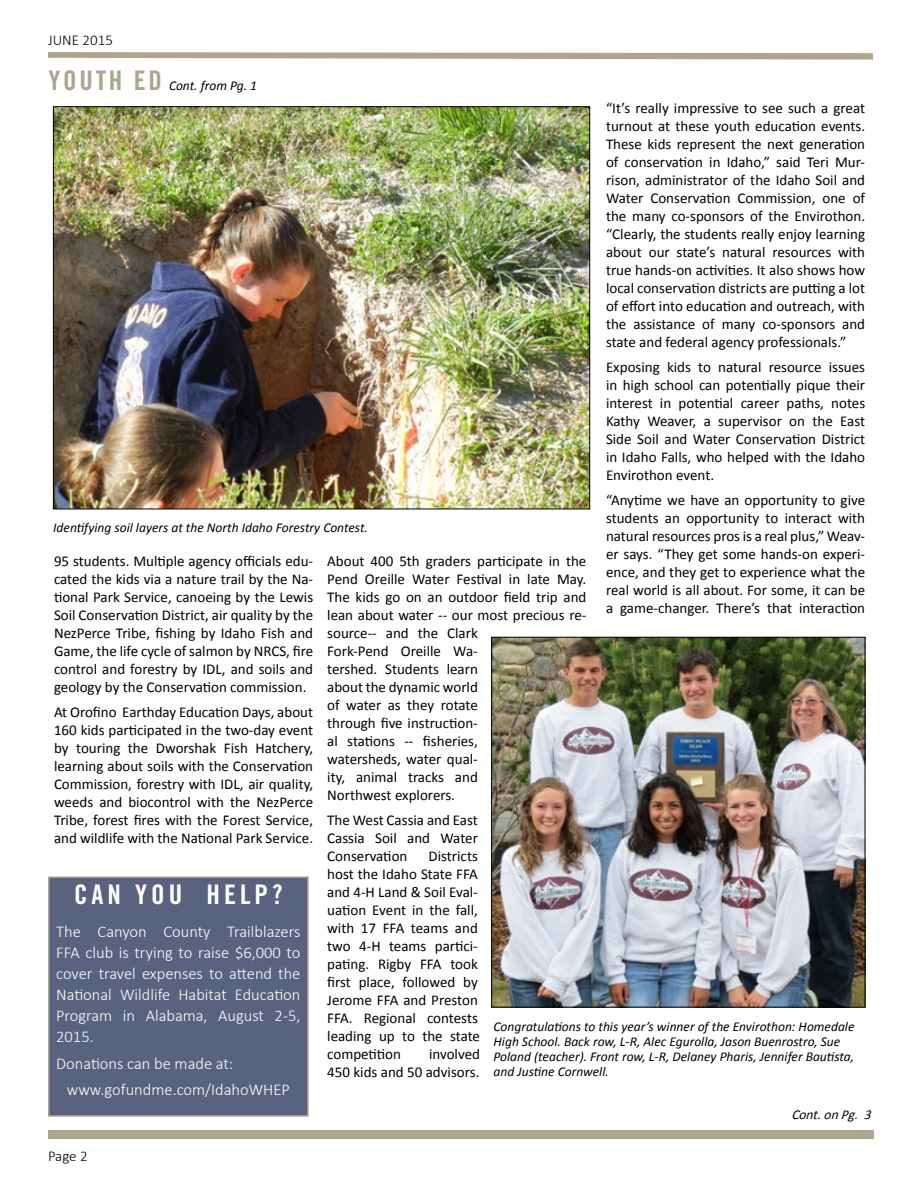
<style>
.page{position:relative;width:918px;height:1188px;background:#fff}
.page>*{position:absolute;margin:0;border:0;box-sizing:border-box;transform-origin:0 0}
.t1{font:27px "Trade Gothic LT Std Bd Cn 20";letter-spacing:.15em;color:#fff}
.t2{font:300 16.5px/21px "Calibri";color:#fff;text-align:justify}
.t3{font:15px/18px "Calibri";color:#000;text-align:justify}
.t4{font:300 15px "Calibri";color:#000}
.t5{font:italic 13.5px/15px "Calibri";color:#000}
.t6{font:italic 13.5px "Calibri";color:#000}
.s1{font-family:"Trade Gothic LT Std Bd Cn 20";font-style:normal;font-size:27px;color:#aea58f}
</style>
<div class="page">
<div style="left:48px;top:1131px;width:825px;height:8px;background:#aea58f"></div>
<svg style="left:48px;top:52px;width:825px;height:8px"></svg>
<div style="left:49px;top:877px;width:259px;height:239px;background:#596380"></div>
<div style="left:48px;top:876px;width:261px;height:241px;border:2px solid #aea58f"></div>
<img style="left:493px;top:639px;width:370px;height:366px">
<div style="left:491px;top:637px;width:374px;height:370px;border:1px solid #000"></div>
<img style="left:55px;top:109px;width:533px;height:398px">
<p class="t4" style="left:48px;top:31px;width:66px">JUNE 2015</p>
<p class="t5" style="left:49px;top:78px;width:210px"><span class="s1">YOUTH ED</span> Cont. from Pg. 1</p>
<p class="t3" style="left:606px;top:100px;width:261px">“It’s really impressive to see such a great turnout at these youth education events.<br>These kids represent the next generation of conservation in Idaho,” said Teri Mur&shy;rison, administrator of the Idaho Soil and Water Conservation Commission, one of the many co-sponsors of the Envirothon. “Clearly, the students really enjoy learning about our state’s natural resources with true hands-on activities. It also shows how local conservation districts are putting a lot of effort into education and outreach, with the assistance of many co-sponsors and state and federal agency professionals.”</p>
<p class="t3" style="left:606px;top:358px;width:261px">Exposing kids to natural resource issues in high school can potentially pique their interest in potential career paths, notes Kathy Weaver, a supervisor on the East Side Soil and Water Conservation District in Idaho Falls, who helped with the Idaho Envirothon event.</p>
<p class="t3" style="left:606px;top:491px;width:261px">“Anytime we have an opportunity to give students an opportunity to interact with natural resources pros is a real plus,” Weav&shy;er says. “They get some hands-on experi&shy;ence, and they get to experience what the real world is all about. For some, it can be a game-changer. There’s that interaction</p>
<p class="t5" style="left:53px;top:519px;width:316px">Identifying soil layers at the North Idaho Forestry Contest.</p>
<p class="t3" style="left:54px;top:552px;width:261px">95 students. Multiple agency officials edu&shy;cated the kids via a nature trail by the Na&shy;tional Park Service, canoeing by the Lewis Soil Conservation District, air quality by the NezPerce Tribe, fishing by Idaho Fish and Game, the life cycle of salmon by NRCS, fire control and forestry by IDL, and soils and geology by the Conservation commission.</p>
<p class="t3" style="left:54px;top:703px;width:261px">At Orofino Earthday Education Days, about 160 kids participated in the two-day event by touring the Dworshak Fish Hatchery, learning about soils with the Conservation Commission, forestry with IDL, air quality, weeds and biocontrol with the NezPerce Tribe, forest fires with the Forest Service, and wildlife with the National Park Service.</p>
<p class="t3" style="left:327px;top:552px;width:261px;text-align:left">About 400 5th graders participate in the<br>Pend Oreille Water Festival in late May.<br>The kids go on an outdoor field trip and lean about water -- our most precious re&shy;source-- and the Clark<br>Fork-Pend Oreille Wa-<br>tershed. Students learn<br>about the dynamic world<br>of water as they rotate<br>through five instruction-<br>al stations -- fisheries,<br>watersheds, water qual-<br>ity, animal tracks and<br>Northwest explorers.</p>
<p class="t3" style="left:327px;top:811px;width:152px">The West Cassia and East Cassia Soil and Water Conservation</p>
<p class="t3" style="left:327px;top:847px;width:154px;text-align:left;text-indent:101px">Districts host the Idaho State FFA and 4-H Land &amp; Soil Eval&shy;uation Event in the fall, with 17 FFA teams and two 4-H teams partici&shy;pating. Rigby FFA took first place, followed by<br>Jerome FFA and Preston<br>FFA. Regional contests leading up to the state competition</p>
<h1 class="t1" style="left:74px;top:878px;width:210px">CAN YOU HELP?</h1>
<p class="t2" style="left:56px;top:921px;width:246px">The Canyon County Trailblazers FFA club is trying to raise $6,000 to cover travel expenses to attend the National Wildlife Habitat Education Program in Alabama, August 2-5, 2015.</p>
<p class="t2" style="left:67px;top:1050px;width:225px;line-height:26.4px;text-indent:-11px">Donations can be made at: www.gofundme.com/IdahoWHEP</p>
<p class="t5" style="left:494px;top:1018px;width:362px">Congratulations to this year’s winner of the Envirothon: Homedale High School. Back row, L-R, Alec Egurolla, Jason Buenrostro, Sue Poland (teacher). Front row, L-R, Delaney Pharis, Jennifer Bautista, and Justine Cornwell.</p>
<p class="t3" style="left:327px;top:1045px;width:154px;text-align:right">involved<br>450 kids and 50 advisors.</p>
<p class="t4" style="left:48px;top:1147px;width:41px">Page 2</p>
<p class="t6" style="left:791px;top:1106px;width:85px">Cont.onPg. 3</p>
</div>
